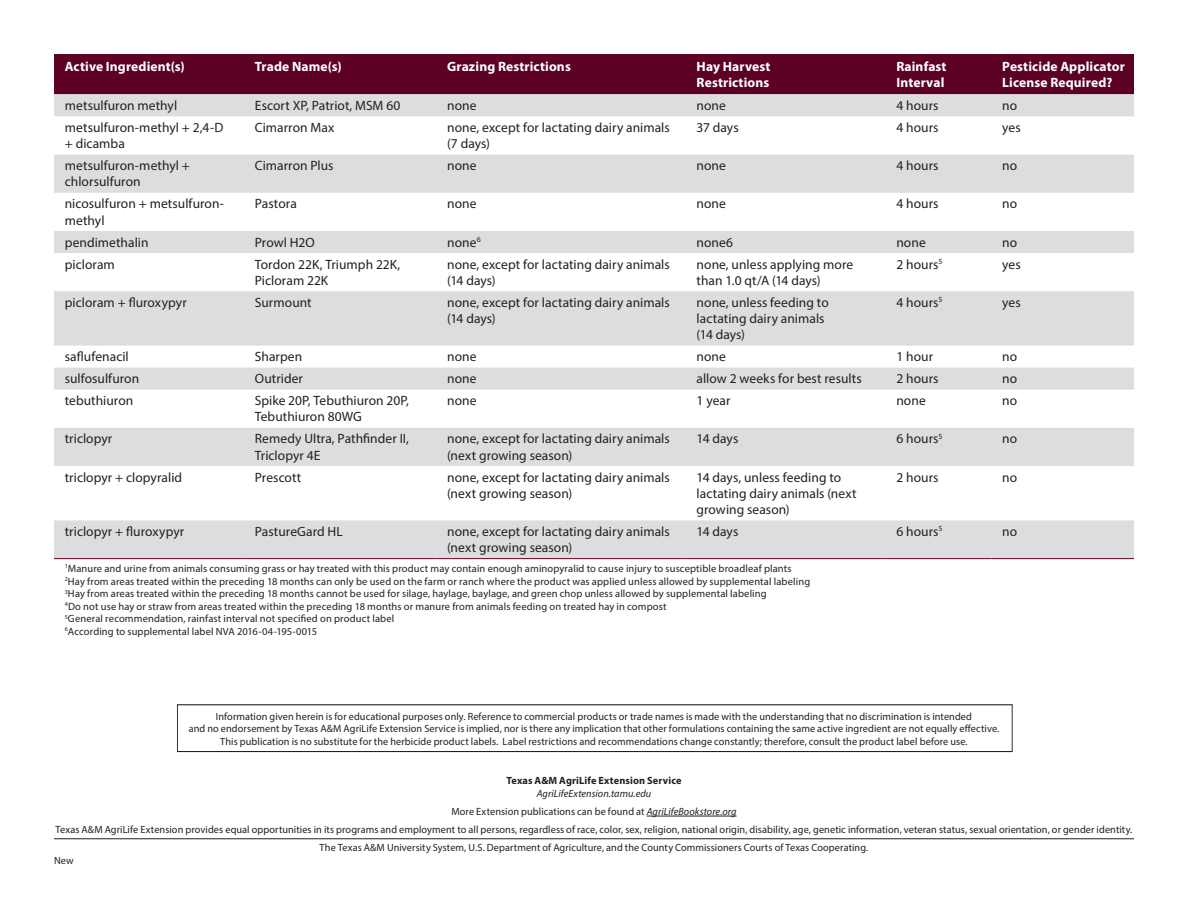
<style>
.page{position:relative;width:1188px;height:918px;background:#fff}
.page>*{position:absolute;margin:0;border:0;box-sizing:border-box;transform-origin:0 0}
.table_body{font:13.5px/16.2px "Myriad Pro";letter-spacing:.005em;color:#231f20}
.table_heading{font:700 13.5px/16.2px "Myriad Pro";letter-spacing:.01em;color:#fff}
.table_body-2{font:10.5px/12.6px "Myriad Pro";letter-spacing:.01em;color:#231f20;text-align:center}
.t1{font:700 10.5px "Myriad Pro";letter-spacing:.015em;color:#231f20}
.t2{font:italic 10.5px "Myriad Pro";letter-spacing:.005em;color:#231f20}
.s1{font-style:italic}
</style>
<div class="page">
<div style="left:54px;top:54px;width:1080px;height:40px;background:#5c0024"></div>
<svg style="left:54px;top:94px;width:1080px;height:464px"></svg>
<hr style="left:54px;top:558px;width:190px;height:1px;background:#5c0024">
<hr style="left:244px;top:558px;width:192px;height:1px;background:#5c0024">
<hr style="left:436px;top:558px;width:250px;height:1px;background:#5c0024">
<hr style="left:686px;top:558px;width:200px;height:1px;background:#5c0024">
<hr style="left:886px;top:558px;width:105px;height:1px;background:#5c0024">
<hr style="left:991px;top:558px;width:143px;height:1px;background:#5c0024">
<div style="left:177px;top:704px;width:836px;height:48px;border:1px solid #231f20"></div>
<hr style="left:647px;top:816px;width:90px;height:1px;background:#231f20">
<hr style="left:54px;top:838px;width:1080px;height:1px;background:#231f20">
<p class="table_heading" style="left:65px;top:58px;width:122px">Active Ingredient(s)</p>
<p class="table_heading" style="left:255px;top:58px;width:88px">Trade Name(s)</p>
<p class="table_heading" style="left:447px;top:58px;width:125px">Grazing Restrictions</p>
<p class="table_heading" style="left:697px;top:58px;width:75px">Hay Harvest<br>Restrictions</p>
<p class="table_heading" style="left:896px;top:58px;width:52px">Rainfast<br>Interval</p>
<p class="table_heading" style="left:1002px;top:58px;width:124px">Pesticide Applicator<br>License Required?</p>
<p class="table_body" style="left:65px;top:97px;width:114px">metsulfuron methyl</p>
<p class="table_body" style="left:255px;top:97px;width:147px">Escort XP, Patriot, MSM 60</p>
<p class="table_body" style="left:447px;top:97px;width:31px">none</p>
<p class="table_body" style="left:697px;top:97px;width:31px">none</p>
<p class="table_body" style="left:896px;top:97px;width:44px">4 hours</p>
<p class="table_body" style="left:1002px;top:97px;width:16px">no</p>
<p class="table_body" style="left:65px;top:119px;width:160px">metsulfuron-methyl + 2,4-D + dicamba</p>
<p class="table_body" style="left:255px;top:119px;width:81px">Cimarron Max</p>
<p class="table_body" style="left:447px;top:119px;width:224px">none, except for lactating dairy animals (7 days)</p>
<p class="table_body" style="left:697px;top:119px;width:44px">37 days</p>
<p class="table_body" style="left:896px;top:119px;width:44px">4 hours</p>
<p class="table_body" style="left:1002px;top:119px;width:20px">yes</p>
<p class="table_body" style="left:65px;top:157px;width:127px">metsulfuron-methyl + chlorsulfuron</p>
<p class="table_body" style="left:255px;top:157px;width:80px">Cimarron Plus</p>
<p class="table_body" style="left:447px;top:157px;width:31px">none</p>
<p class="table_body" style="left:697px;top:157px;width:31px">none</p>
<p class="table_body" style="left:896px;top:157px;width:44px">4 hours</p>
<p class="table_body" style="left:1002px;top:157px;width:16px">no</p>
<p class="table_body" style="left:65px;top:195px;width:161px">nicosulfuron + metsulfuron&shy;methyl</p>
<p class="table_body" style="left:255px;top:195px;width:44px">Pastora</p>
<p class="table_body" style="left:447px;top:195px;width:31px">none</p>
<p class="table_body" style="left:697px;top:195px;width:31px">none</p>
<p class="table_body" style="left:896px;top:195px;width:44px">4 hours</p>
<p class="table_body" style="left:1002px;top:195px;width:16px">no</p>
<p class="table_body" style="left:65px;top:234px;width:85px">pendimethalin</p>
<p class="table_body" style="left:255px;top:234px;width:61px">Prowl H2O</p>
<p class="table_body" style="left:447px;top:234px;width:35px">none<sup>6</sup></p>
<p class="table_body" style="left:697px;top:234px;width:38px">none6</p>
<p class="table_body" style="left:896px;top:234px;width:31px">none</p>
<p class="table_body" style="left:1002px;top:234px;width:16px">no</p>
<p class="table_body" style="left:65px;top:256px;width:52px">picloram</p>
<p class="table_body" style="left:255px;top:256px;width:147px">Tordon 22K, Triumph 22K,<br>Picloram 22K</p>
<p class="table_body" style="left:447px;top:256px;width:224px">none, except for lactating dairy animals (14 days)</p>
<p class="table_body" style="left:697px;top:256px;width:158px">none, unless applying more than 1.0 qt/A (14 days)</p>
<p class="table_body" style="left:896px;top:256px;width:48px">2 hours<sup>5</sup></p>
<p class="table_body" style="left:1002px;top:256px;width:20px">yes</p>
<p class="table_body" style="left:65px;top:294px;width:123px">picloram + fluroxypyr</p>
<p class="table_body" style="left:255px;top:294px;width:58px">Surmount</p>
<p class="table_body" style="left:447px;top:294px;width:224px">none, except for lactating dairy animals (14 days)</p>
<p class="table_body" style="left:697px;top:294px;width:134px">none, unless feeding to lactating dairy animals (14 days)</p>
<p class="table_body" style="left:896px;top:294px;width:48px">4 hours<sup>5</sup></p>
<p class="table_body" style="left:1002px;top:294px;width:20px">yes</p>
<p class="table_body" style="left:65px;top:348px;width:66px">saflufenacil</p>
<p class="table_body" style="left:255px;top:348px;width:49px">Sharpen</p>
<p class="table_body" style="left:447px;top:348px;width:31px">none</p>
<p class="table_body" style="left:697px;top:348px;width:31px">none</p>
<p class="table_body" style="left:896px;top:348px;width:38px">1 hour</p>
<p class="table_body" style="left:1002px;top:348px;width:16px">no</p>
<p class="table_body" style="left:65px;top:370px;width:76px">sulfosulfuron</p>
<p class="table_body" style="left:255px;top:370px;width:50px">Outrider</p>
<p class="table_body" style="left:447px;top:370px;width:31px">none</p>
<p class="table_body" style="left:697px;top:370px;width:167px">allow 2 weeks for best results</p>
<p class="table_body" style="left:896px;top:370px;width:44px">2 hours</p>
<p class="table_body" style="left:1002px;top:370px;width:16px">no</p>
<p class="table_body" style="left:65px;top:392px;width:70px">tebuthiuron</p>
<p class="table_body" style="left:255px;top:392px;width:156px">Spike 20P, Tebuthiuron 20P,<br>Tebuthiuron 80WG</p>
<p class="table_body" style="left:447px;top:392px;width:31px">none</p>
<p class="table_body" style="left:697px;top:392px;width:35px">1 year</p>
<p class="table_body" style="left:896px;top:392px;width:31px">none</p>
<p class="table_body" style="left:1002px;top:392px;width:16px">no</p>
<p class="table_body" style="left:65px;top:431px;width:49px">triclopyr</p>
<p class="table_body" style="left:255px;top:431px;width:156px">Remedy Ultra, Pathfinder II,<br>Triclopyr 4E</p>
<p class="table_body" style="left:447px;top:431px;width:224px">none, except for lactating dairy animals (next growing season)</p>
<p class="table_body" style="left:697px;top:431px;width:43px">14 days</p>
<p class="table_body" style="left:896px;top:431px;width:48px">6 hours<sup>5</sup></p>
<p class="table_body" style="left:1002px;top:431px;width:16px">no</p>
<p class="table_body" style="left:65px;top:469px;width:119px">triclopyr + clopyralid</p>
<p class="table_body" style="left:255px;top:469px;width:48px">Prescott</p>
<p class="table_body" style="left:447px;top:469px;width:224px">none, except for lactating dairy animals (next growing season)</p>
<p class="table_body" style="left:697px;top:469px;width:161px">14 days, unless feeding to lactating dairy animals (next growing season)</p>
<p class="table_body" style="left:896px;top:469px;width:44px">2 hours</p>
<p class="table_body" style="left:1002px;top:469px;width:16px">no</p>
<p class="table_body" style="left:65px;top:523px;width:121px">triclopyr + fluroxypyr</p>
<p class="table_body" style="left:255px;top:523px;width:90px">PastureGard HL</p>
<p class="table_body" style="left:447px;top:523px;width:224px">none, except for lactating dairy animals (next growing season)</p>
<p class="table_body" style="left:697px;top:523px;width:43px">14 days</p>
<p class="table_body" style="left:896px;top:523px;width:48px">6 hours<sup>5</sup></p>
<p class="table_body" style="left:1002px;top:523px;width:16px">no</p>
<p class="table_body-2" style="left:65px;top:562px;width:728px"><sup>1</sup>Manure and urine from animals consuming grass or hay treated with this product may contain enough aminopyralid to cause injury to susceptible broadleaf plants</p>
<p class="table_body-2" style="left:65px;top:575px;width:747px"><sup>2</sup>Hay from areas treated within the preceding 18 months can only be used on the farm or ranch where the product was applied unless allowed by supplemental labeling</p>
<p class="table_body-2" style="left:65px;top:587px;width:703px"><sup>3</sup>Hay from areas treated within the preceding 18 months cannot be used for silage, haylage, baylage, and green chop unless allowed by supplemental labeling</p>
<p class="table_body-2" style="left:65px;top:600px;width:603px"><sup>4</sup>Do not use hay or straw from areas treated within the preceding 18 months or manure from animals feeding on treated hay in compost</p>
<p class="table_body-2" style="left:65px;top:612px;width:331px"><sup>5</sup>General recommendation, rainfast interval not specified on product label</p>
<p class="table_body-2" style="left:65px;top:625px;width:254px"><sup>6</sup>According to supplemental label NVA 2016-04-195-0015</p>
<p class="table_body-2" style="left:189px;top:710px;width:812px">Information given herein is for educational purposes only. Reference to commercial products or trade names is made with the understanding that no discrimination is intended<br>and no endorsement by Texas A&amp;M AgriLife Extension Service is implied, nor is there any implication that other formulations containing the same active ingredient are not equally effective.<br>This publication is no substitute for the herbicide product labels. Label restrictions and recommendations change constantly; therefore, consult the product label before use.</p>
<p class="t1" style="left:506px;top:774px;width:176px">Texas A&amp;M AgriLife Extension Service</p>
<p class="t2" style="left:537px;top:787px;width:116px">AgriLifeExtension.tamu.edu</p>
<p class="table_body-2" style="left:451px;top:805px;width:287px">More Extension publications can be found at <span class="s1">AgriLifeBookstore.org</span></p>
<p class="table_body-2" style="left:56px;top:823px;width:1078px">Texas A&amp;M AgriLife Extension provides equal opportunities in its programs and employment to all persons, regardless of race, color, sex, religion, national origin, disability, age, genetic information, veteran status, sexual orientation, or gender identity.</p>
<p class="table_body-2" style="left:320px;top:841px;width:550px">The Texas A&amp;M University System, U.S. Department of Agriculture, and the County Commissioners Courts of Texas Cooperating.</p>
<p class="table_body-2" style="left:54px;top:854px;width:21px">New</p>
</div>
